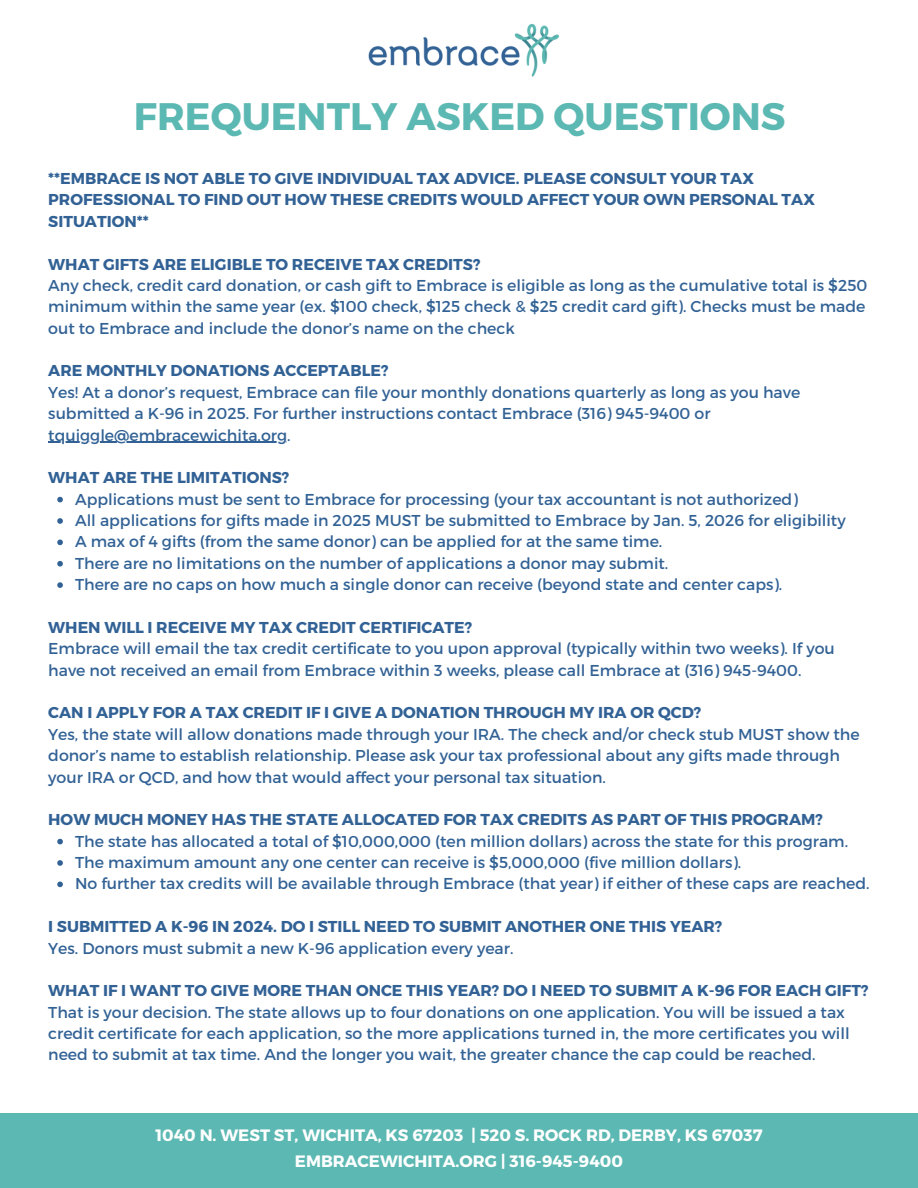
<style>
.page{position:relative;width:918px;height:1188px;background:#fff}
.page>*{position:absolute;margin:0;border:0;box-sizing:border-box;transform-origin:0 0}
.t1{font:700 38.4px "Montserrat";color:#5cb8b2}
.t2{font:700 16.5px/25.8px "Montserrat";color:#fff;text-align:center}
.t3{font:15.75px/21.3px "Montserrat";color:#326295}
.t4{font:700 15.75px/21.3px "Montserrat";color:#326295}
.s1{font-weight:700}
.s2{font-weight:400}
</style>
<div class="page">
<div style="left:0;top:1114px;width:918px;height:74px;background:#5cb8b2"></div>
<img style="left:368px;top:24px;width:192px;height:53px">
<hr style="left:48px;top:442px;width:239px;height:1px;background:#326295">
<svg style="left:57px;top:497px;width:6px;height:5px"></svg>
<svg style="left:57px;top:518px;width:6px;height:6px"></svg>
<svg style="left:57px;top:540px;width:6px;height:5px"></svg>
<svg style="left:57px;top:561px;width:6px;height:6px"></svg>
<svg style="left:57px;top:582px;width:6px;height:6px"></svg>
<svg style="left:57px;top:839px;width:6px;height:5px"></svg>
<svg style="left:57px;top:860px;width:6px;height:6px"></svg>
<svg style="left:57px;top:882px;width:6px;height:5px"></svg>
<p class="t1" style="left:134px;top:91px;width:653px">FREQUENTLY ASKED QUESTIONS</p>
<h1 class="t4" style="left:48px;top:167px;width:768px">**EMBRACE IS NOT ABLE TO GIVE INDIVIDUAL TAX ADVICE. PLEASE CONSULT YOUR TAX<br>PROFESSIONAL TO FIND OUT HOW THESE CREDITS WOULD AFFECT YOUR OWN PERSONAL TAX<br>SITUATION**</h1>
<h2 class="t4" style="left:48px;top:253px;width:434px">WHAT GIFTS ARE ELIGIBLE TO RECEIVE TAX CREDITS?</h2>
<p class="t3" style="left:48px;top:274px;width:821px">Any check, credit card donation, or cash gift to Embrace is eligible as long as the cumulative total is $250 minimum within the same year (ex. $100 check, $125 check &amp; $25 credit card gift). Checks must be made out to Embrace and include the donor’s name on the check</p>
<p class="t3" style="left:48px;top:359px;width:754px"><span class="s1">ARE MONTHLY DONATIONS ACCEPTABLE?<br></span>Yes! At a donor’s request, Embrace can file your monthly donations quarterly as long as you have</p>
<p class="t3" style="left:48px;top:402px;width:664px">submitted a K-96 in 2025. For further instructions contact Embrace (316) 945-9400 or</p>
<p class="t3" style="left:48px;top:424px;width:244px">tquiggle@embracewichita.org.</p>
<p class="t4" style="left:48px;top:466px;width:243px">WHAT ARE THE LIMITATIONS?</p>
<p class="t3" style="left:75px;top:488px;width:724px">Applications must be sent to Embrace for processing (your tax accountant is not authorized)</p>
<h2 class="t3" style="left:75px;top:509px;width:772px">All applications for gifts made in 2025 MUST be submitted to Embrace by Jan. 5, 2026 for eligibility</h2>
<p class="t3" style="left:75px;top:530px;width:589px">A max of 4 gifts (from the same donor) can be applied for at the same time.</p>
<p class="t3" style="left:75px;top:552px;width:595px">There are no limitations on the number of applications a donor may submit.</p>
<p class="t3" style="left:75px;top:573px;width:709px">There are no caps on how much a single donor can receive (beyond state and center caps).</p>
<p class="t4" style="left:48px;top:616px;width:426px">WHEN WILL I RECEIVE MY TAX CREDIT CERTIFICATE?</p>
<p class="t3" style="left:48px;top:637px;width:788px">Embrace will email the tax credit certificate to you upon approval (typically within two weeks). If you have not received an email from Embrace within 3 weeks, please call Embrace at (316) 945-9400.</p>
<p class="t4" style="left:48px;top:701px;width:654px">CAN I APPLY FOR A TAX CREDIT IF I GIVE A DONATION THROUGH MY IRA OR QCD?</p>
<p class="t3" style="left:48px;top:723px;width:813px">Yes, the state will allow donations made through your IRA. The check and/or check stub MUST show the donor’s name to establish relationship. Please ask your tax professional about any gifts made through your IRA or QCD, and how that would affect your personal tax situation.</p>
<p class="t4" style="left:48px;top:808px;width:776px">HOW MUCH MONEY HAS THE STATE ALLOCATED FOR TAX CREDITS AS PART OF THIS PROGRAM?</p>
<p class="t3" style="left:75px;top:830px;width:775px">The state has allocated a total of $10,000,000 (ten million dollars) across the state for this program.</p>
<h2 class="t3" style="left:75px;top:851px;width:668px">The maximum amount any one center can receive is $5,000,000 (five million dollars).</h2>
<p class="t3" style="left:75px;top:872px;width:796px">No further tax credits will be available through Embrace (that year) if either of these caps are reached.</p>
<p class="t4" style="left:48px;top:915px;width:676px">I SUBMITTED A K-96 IN 2024. DO I STILL NEED TO SUBMIT ANOTHER ONE THIS YEAR?<br><span class="s2">Yes. Donors must submit a new K-96 application every year.</span></p>
<p class="t4" style="left:48px;top:979px;width:822px">WHAT IF I WANT TO GIVE MORE THAN ONCE THIS YEAR? DO I NEED TO SUBMIT A K-96 FOR EACH GIFT?</p>
<h3 class="t3" style="left:48px;top:1001px;width:803px">That is your decision. The state allows up to four donations on one application. You will be issued a tax credit certificate for each application, so the more applications turned in, the more certificates you will need to submit at tax time. And the longer you wait, the greater chance the cap could be reached.</h3>
<p class="t2" style="left:155px;top:1121px;width:609px">1040 N. WEST ST, WICHITA, KS 67203 | 520 S. ROCK RD, DERBY, KS 67037<br>EMBRACEWICHITA.ORG | 316-945-9400</p>
</div>
